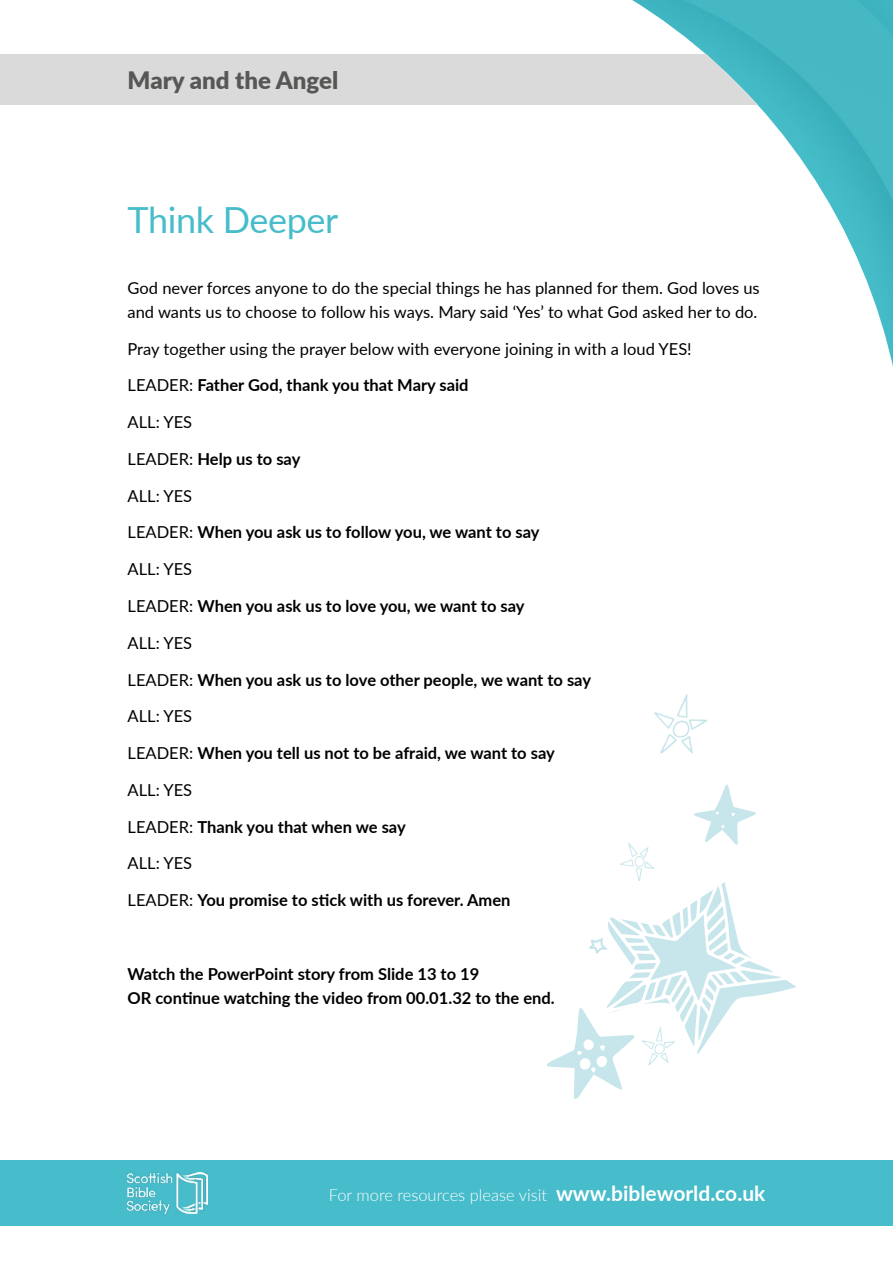
<style>
.page{position:relative;width:893px;height:1263px;background:#fff}
.page>*{position:absolute;margin:0;border:0;box-sizing:border-box;transform-origin:0 0}
.t1{font:36px "Lato";letter-spacing:-.01em;color:#47bcca}
.t2{font:900 24px "Lato";color:#575756}
.t3{font:700 16.5px/24px "Lato";color:#000}
.t4{font:16.5px/24px "Lato";color:#000}
.t5{font:300 16.5px "Lato";color:#fff}
.s1{font-weight:400}
.s2{font-weight:700;font-size:21px}
</style>
<div class="page">
<svg style="left:632px;top:0;width:261px;height:754px"></svg>
<div style="left:0;top:54px;width:759px;height:51px;background:#dadada"></div>
<div style="left:0;top:1160px;width:893px;height:66px;background:#47bcca"></div>
<img style="left:128px;top:1173px;width:80px;height:40px">
<svg style="left:654px;top:694px;width:53px;height:59px"></svg>
<svg style="left:547px;top:784px;width:249px;height:315px"></svg>
<h2 class="t2" style="left:128px;top:62px;width:212px">Mary and the Angel</h2>
<h1 class="t1" style="left:128px;top:194px;width:212px">Think Deeper</h1>
<p class="t4" style="left:128px;top:275px;width:634px">God never forces anyone to do the special things he has planned for them. God loves us and wants us to choose to follow his ways. Mary said ‘Yes’ to what God asked her to do.</p>
<p class="t4" style="left:128px;top:336px;width:566px">Pray together using the prayer below with everyone joining in with a loud YES!</p>
<p class="t3" style="left:128px;top:373px;width:343px"><span class="s1">LEADER:</span> Father God, thank you that Mary said</p>
<p class="t4" style="left:128px;top:409px;width:66px">ALL: YES</p>
<p class="t3" style="left:128px;top:446px;width:174px"><span class="s1">LEADER:</span> Help us to say</p>
<p class="t4" style="left:128px;top:483px;width:66px">ALL: YES</p>
<p class="t3" style="left:128px;top:520px;width:414px"><span class="s1">LEADER:</span> When you ask us to follow you, we want to say</p>
<p class="t4" style="left:128px;top:556px;width:66px">ALL: YES</p>
<p class="t3" style="left:128px;top:593px;width:398px"><span class="s1">LEADER:</span> When you ask us to love you, we want to say</p>
<p class="t4" style="left:128px;top:630px;width:66px">ALL: YES</p>
<p class="t3" style="left:128px;top:667px;width:465px"><span class="s1">LEADER:</span> When you ask us to love other people, we want to say</p>
<p class="t4" style="left:128px;top:704px;width:66px">ALL: YES</p>
<p class="t3" style="left:128px;top:740px;width:429px"><span class="s1">LEADER:</span> When you tell us not to be afraid, we want to say</p>
<p class="t4" style="left:128px;top:777px;width:66px">ALL: YES</p>
<p class="t3" style="left:128px;top:814px;width:280px"><span class="s1">LEADER:</span> Thank you that when we say</p>
<p class="t4" style="left:128px;top:851px;width:66px">ALL: YES</p>
<p class="t3" style="left:128px;top:887px;width:384px"><span class="s1">LEADER:</span> You promise to stick with us forever. Amen</p>
<p class="t3" style="left:128px;top:961px;width:429px">Watch the PowerPoint story from Slide 13 to 19<br>OR continue watching the video from 00.01.32 to the end.</p>
<p class="t5" style="left:329px;top:1184px;width:438px">For more resources please visit <span class="s2">www.bibleworld.co.uk</span></p>
</div>
